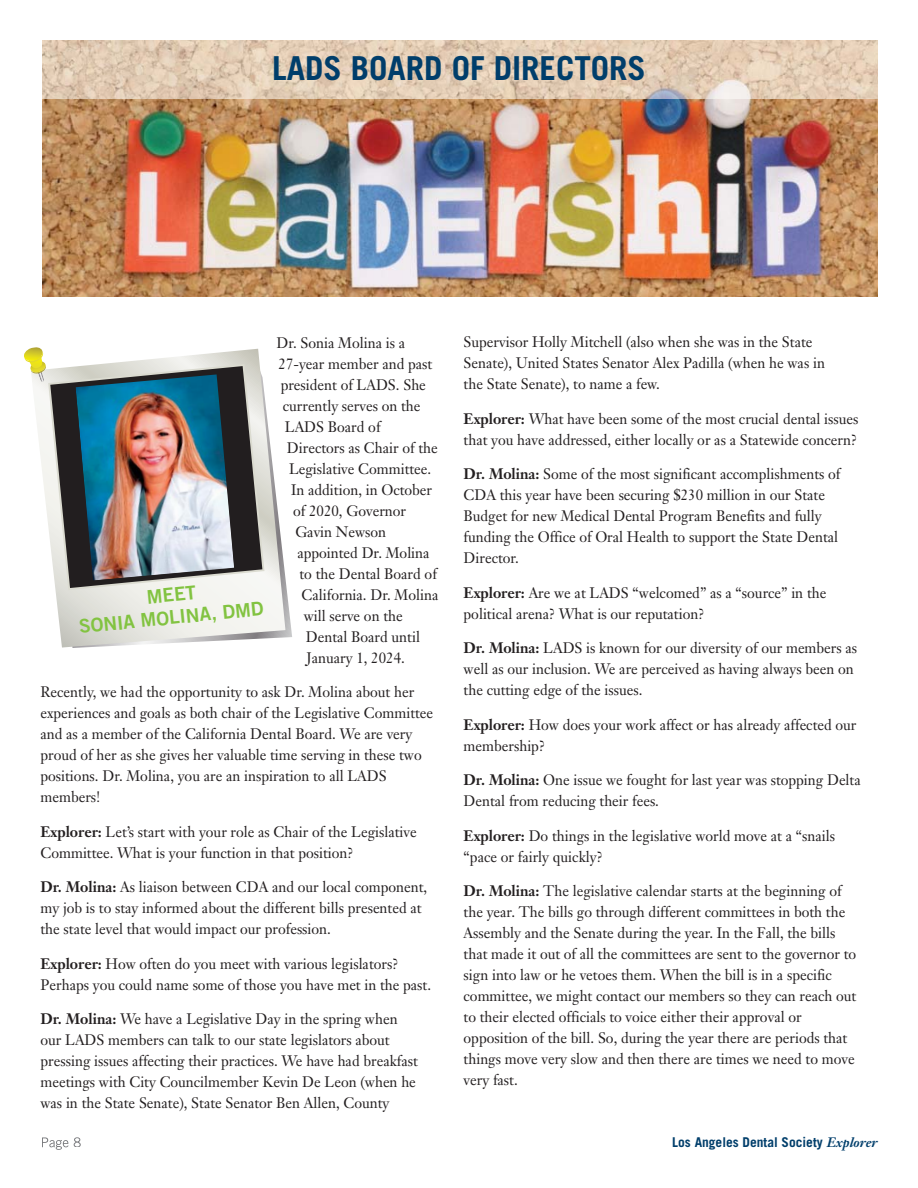
<style>
.page{position:relative;width:918px;height:1188px;background:#fff}
.page>*{position:absolute;margin:0;border:0;box-sizing:border-box;transform-origin:0 0}
.t1{font:700 33px "Trade Gothic";color:#003e6b}
.t2{font:19.05px/22.8px "Trade Gothic Bold Two";color:#82c341;text-align:center}
.t3{font:15px/21px "Janson Text";color:#231f20;scale:.96 1}
.t4{font:700 13.5px "Trade Gothic";color:#003e6b}
.s1{font-weight:700}
.s2{font-family:"Janson Text";font-style:italic}
</style>
<div class="page">
<svg style="left:42px;top:1137px;width:39px;height:13px"></svg>
<img style="left:43px;top:98px;width:835px;height:198px">
<img style="left:43px;top:40px;width:835px;height:58px">
<svg style="left:33px;top:349px;width:252px;height:299px"></svg>
<svg style="left:48px;top:364px;width:216px;height:226px"></svg>
<svg style="left:50px;top:366px;width:212px;height:222px;background:#7f7c7a"></svg>
<svg style="left:24px;top:347px;width:22px;height:35px"></svg>
<img style="left:76px;top:374px;width:158px;height:207px">
<h1 class="t1" style="left:272px;top:56px;width:375px">LADS BOARD OF DIRECTORS</h1>
<p class="t3" style="left:276px;top:334px;width:136px">Dr. Sonia Molina is a</p>
<p class="t3" style="left:279px;top:355px;width:162px">27-year member and past</p>
<p class="t3" style="left:281px;top:376px;width:153px">president of LADS. She</p>
<p class="t3" style="left:283px;top:397px;width:145px">currently serves on the</p>
<p class="t3" style="left:285px;top:418px;width:101px">LADS Board of</p>
<p class="t3" style="left:287px;top:439px;width:159px">Directors as Chair of the</p>
<p class="t3" style="left:289px;top:460px;width:150px">Legislative Committee.</p>
<p class="t3" style="left:291px;top:481px;width:148px">In addition, in October</p>
<p class="t3" style="left:293px;top:502px;width:119px">of 2020, Governor</p>
<p class="t3" style="left:295px;top:523px;width:96px">Gavin Newson</p>
<p class="t3" style="left:297px;top:544px;width:139px">appointed Dr. Molina</p>
<p class="t3" style="left:300px;top:565px;width:145px">to the Dental Board of</p>
<p class="t3" style="left:302px;top:586px;width:144px">California. Dr. Molina</p>
<p class="t3" style="left:304px;top:607px;width:105px">will serve on the</p>
<p class="t3" style="left:306px;top:628px;width:120px">Dental Board until</p>
<p class="t3" style="left:307px;top:649px;width:104px">January 1, 2024.</p>
<p class="t3" style="left:41px;top:683px;width:411px">Recently, we had the opportunity to ask Dr. Molina about her experiences and goals as both chair of the Legislative Committee and as a member of the California Dental Board. We are very proud of her as she gives her valuable time serving in these two positions. Dr. Molina, you are an inspiration to all LADS members!</p>
<p class="t3" style="left:41px;top:823px;width:393px"><span class="s1">Explorer:</span> Let’s start with your role as Chair of the Legislative<br>Committee. What is your function in that position?</p>
<p class="t3" style="left:41px;top:878px;width:404px"><span class="s1">Dr. Molina:</span> As liaison between CDA and our local component, my job is to stay informed about the different bills presented at the state level that would impact our profession.</p>
<p class="t3" style="left:41px;top:955px;width:408px"><span class="s1">Explorer:</span> How often do you meet with various legislators?<br>Perhaps you could name some of those you have met in the past.</p>
<p class="t3" style="left:41px;top:1010px;width:395px"><span class="s1">Dr. Molina:</span> We have a Legislative Day in the spring when our LADS members can talk to our state legislators about pressing issues affecting their practices. We have had breakfast meetings with City Councilmember Kevin De Leon (when he was in the State Senate), State Senator Ben Allen, County</p>
<p class="t2" style="left:76px;top:595px;width:187px;rotate:-6deg">MEET<br>SONIA MOLINA, DMD</p>
<p class="t3" style="left:464px;top:333px;width:378px">Supervisor Holly Mitchell (also when she was in the State<br>Senate), United States Senator Alex Padilla (when he was in the State Senate), to name a few.</p>
<p class="t3" style="left:464px;top:409px;width:413px"><span class="s1">Explorer:</span> What have been some of the most crucial dental issues that you have addressed, either locally or as a Statewide concern?</p>
<p class="t3" style="left:464px;top:465px;width:394px"><span class="s1">Dr. Molina:</span> Some of the most significant accomplishments of CDA this year have been securing $230 million in our State Budget for new Medical Dental Program Benefits and fully funding the Office of Oral Health to support the State Dental Director.</p>
<p class="t3" style="left:464px;top:583px;width:379px"><span class="s1">Explorer:</span> Are we at LADS “welcomed” as a “source” in the political arena? What is our reputation?</p>
<p class="t3" style="left:464px;top:639px;width:412px"><span class="s1">Dr. Molina:</span> LADS is known for our diversity of our members as well as our inclusion. We are perceived as having always been on the cutting edge of the issues.</p>
<p class="t3" style="left:464px;top:715px;width:411px"><span class="s1">Explorer:</span> How does your work affect or has already affected our membership?</p>
<p class="t3" style="left:464px;top:771px;width:415px"><span class="s1">Dr. Molina:</span> One issue we fought for last year was stopping Delta<br>Dental from reducing their fees.</p>
<p class="t3" style="left:464px;top:826px;width:388px"><span class="s1">Explorer:</span> Do things in the legislative world move at a “snails “pace or fairly quickly?</p>
<p class="t3" style="left:464px;top:882px;width:411px"><span class="s1">Dr. Molina:</span> The legislative calendar starts at the beginning of the year. The bills go through different committees in both the Assembly and the Senate during the year. In the Fall, the bills that made it out of all the committees are sent to the governor to sign into law or he vetoes them. When the bill is in a specific committee, we might contact our members so they can reach out to their elected officials to voice either their approval or opposition of the bill. So, during the year there are periods that things move very slow and then there are times we need to move very fast.</p>
<p class="t4" style="left:672px;top:1137px;width:207px">Los Angeles Dental Society <span class="s2">Explorer</span></p>
</div>
